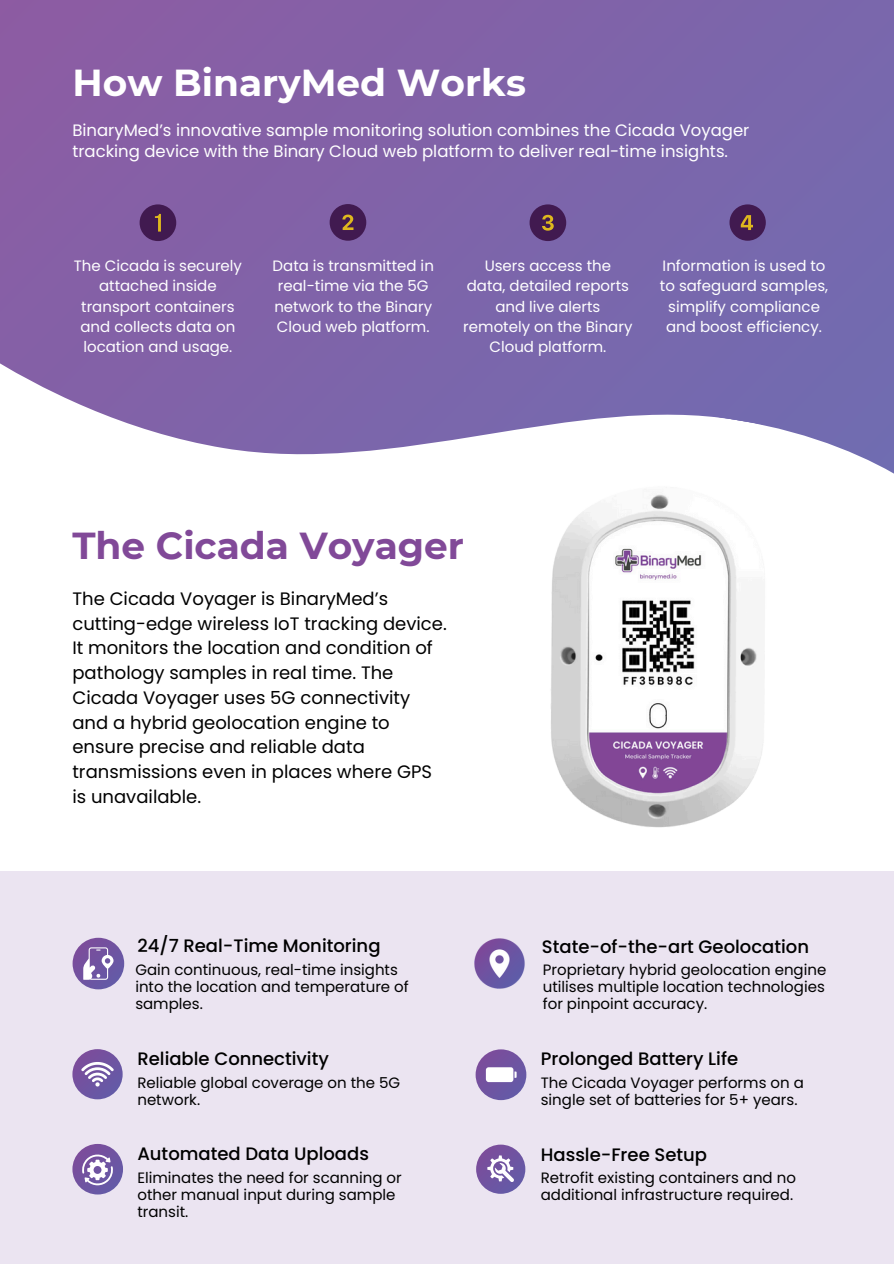
<style>
.page{position:relative;width:894px;height:1264px;background:#fff}
.page>*{position:absolute;margin:0;border:0;box-sizing:border-box;transform-origin:0 0}
.t1{font:700 37.5px "Montserrat";color:#fff}
.t2{font:700 37.5px "Montserrat";color:#814998}
.t3{font:18px/24.8px "Poppins";color:#000}
.t4{font:500 18px "Poppins";color:#000}
.t5{font:16.5px/21.3px "Poppins";color:#fff}
.t6{font:15px/16.8px "Poppins";color:#000}
.t7{font:15px/20.2px "Poppins";color:#fff;text-align:center}
</style>
<div class="page">
<div style="left:0;top:0;width:893px;height:549px;background:#8162a8"></div>
<svg style="left:0;top:278px;width:893px;height:271px"></svg>
<div style="left:0;top:871px;width:893px;height:392px;background:#ebe4f1"></div>
<svg style="left:72px;top:1143px;width:51px;height:51px"></svg>
<svg style="left:73px;top:937px;width:51px;height:52px"></svg>
<svg style="left:83px;top:947px;width:30px;height:32px"></svg>
<svg style="left:72px;top:1049px;width:51px;height:50px"></svg>
<svg style="left:81px;top:1061px;width:32px;height:25px"></svg>
<img style="left:474px;top:938px;width:51px;height:51px">
<svg style="left:475px;top:1049px;width:51px;height:51px;background:#7459a4"></svg>
<svg style="left:514px;top:1071px;width:2px;height:6px"></svg>
<div style="left:485px;top:1067px;width:28px;height:15px;background:#fff;border-radius:3px"></div>
<div style="left:476px;top:1144px;width:49px;height:49px;background:#7054a2;border-radius:50%"></div>
<svg style="left:487px;top:1155px;width:27px;height:27px"></svg>
<svg style="left:81px;top:1153px;width:33px;height:32px"></svg>
<img style="left:545px;top:484px;width:230px;height:344px">
<svg style="left:139px;top:204px;width:37px;height:37px"></svg>
<svg style="left:329px;top:204px;width:37px;height:37px"></svg>
<svg style="left:529px;top:204px;width:37px;height:37px"></svg>
<svg style="left:729px;top:204px;width:36px;height:36px"></svg>
<p class="t1" style="left:72px;top:60px;width:455px">How BinaryMed Works</p>
<p class="t5" style="left:72px;top:120px;width:678px">BinaryMed’s innovative sample monitoring solution combines the Cicada Voyager tracking device with the Binary Cloud web platform to deliver real-time insights.</p>
<h2 class="t7" style="left:74px;top:256px;width:170px">The Cicada is securely attached inside transport containers and collects data on location and usage.</h2>
<p class="t7" style="left:272px;top:256px;width:163px;text-align:left">Data is transmitted in real-time via the 5G network to the Binary<br>Cloud web platform.</p>
<p class="t7" style="left:463px;top:256px;width:171px">Users access the<br>data, detailed reports and live alerts remotely on the Binary<br>Cloud platform.</p>
<h2 class="t7" style="left:659px;top:256px;width:170px">Information is used to to safeguard samples, simplify compliance and boost efficiency.</h2>
<p class="t2" style="left:72px;top:523px;width:393px">The Cicada Voyager</p>
<p class="t3" style="left:72px;top:586px;width:376px">The Cicada Voyager is BinaryMed’s cutting-edge wireless IoT tracking device.<br>It monitors the location and condition of pathology samples in real time. The Cicada Voyager uses 5G connectivity and a hybrid geolocation engine to ensure precise and reliable data transmissions even in places where GPS is unavailable.</p>
<p class="t4" style="left:137px;top:933px;width:244px">24/7 Real-Time Monitoring</p>
<p class="t4" style="left:541px;top:934px;width:268px">State-of-the-art Geolocation</p>
<p class="t6" style="left:135px;top:961px;width:275px">Gain continuous, real-time insights into the location and temperature of samples.</p>
<p class="t6" style="left:542px;top:961px;width:285px;text-align:justify">Proprietary hybrid geolocation engine utilises multiple location technologies for pinpoint accuracy.</p>
<p class="t4" style="left:137px;top:1045px;width:193px">Reliable Connectivity</p>
<p class="t4" style="left:540px;top:1046px;width:199px">Prolonged Battery Life</p>
<h1 class="t6" style="left:137px;top:1074px;width:264px">Reliable global coverage on the 5G network.</h1>
<p class="t6" style="left:540px;top:1074px;width:264px">The Cicada Voyager performs on a single set of batteries for 5+ years.</p>
<p class="t4" style="left:137px;top:1141px;width:233px">Automated Data Uploads</p>
<p class="t4" style="left:540px;top:1142px;width:168px">Hassle-Free Setup</p>
<h3 class="t6" style="left:137px;top:1169px;width:266px">Eliminates the need for scanning or other manual input during sample transit.</h3>
<h2 class="t6" style="left:540px;top:1169px;width:256px">Retrofit existing containers and no additional infrastructure required.</h2>
</div>
